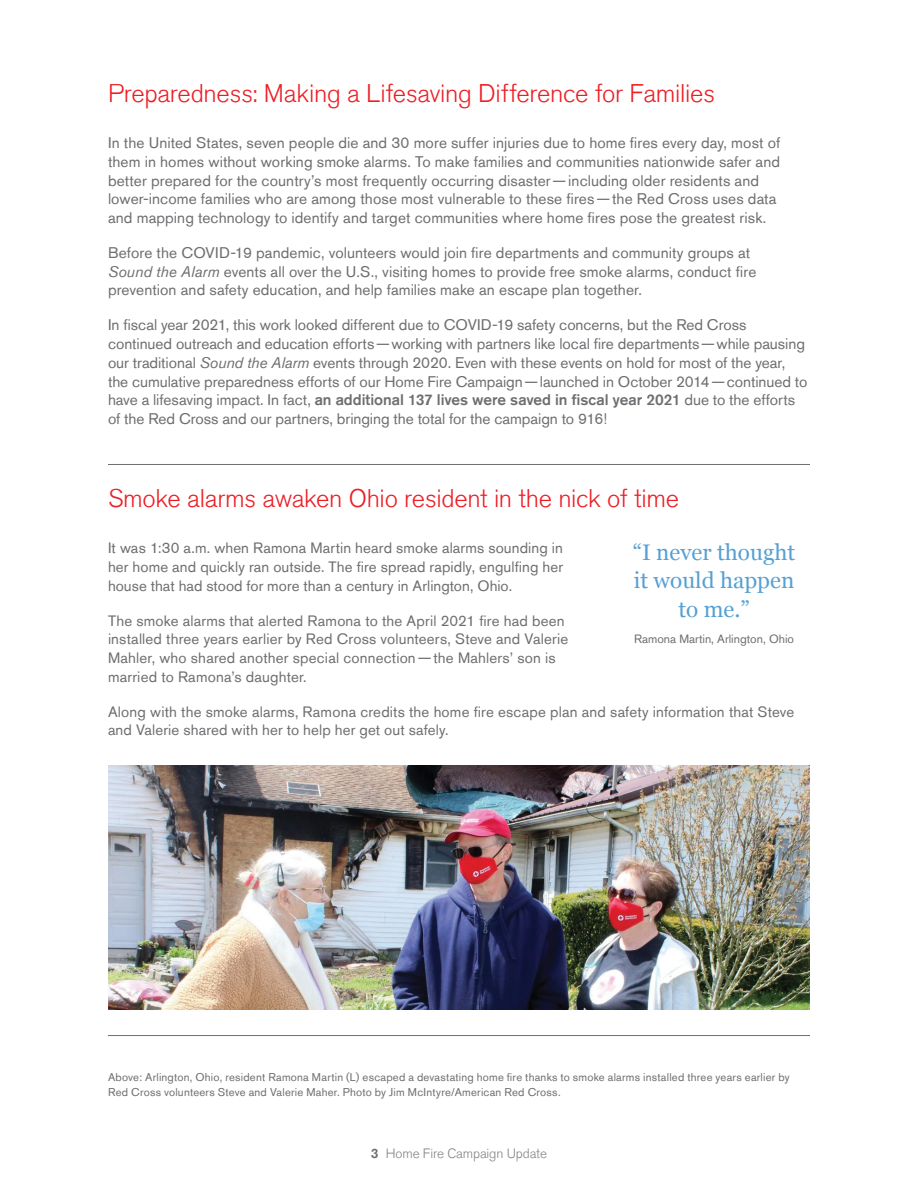
<style>
.page{position:relative;width:918px;height:1188px;background:#fff}
.page>*{position:absolute;margin:0;border:0;box-sizing:border-box;transform-origin:0 0}
.t1{font:300 25.5px "Akzidenz Grotesk Std";letter-spacing:-.01em;color:#ed1d24}
.Body_Text{font:22.5px/28.5px "Georgia";color:#56a0d3;text-align:center}
.Body_Text-2{font:15.3px/18.8px "Akzidenz Grotesk Std";letter-spacing:.005em;color:#6d6e71}
.Body_Text-3{font:15px/18.8px "Akzidenz Grotesk Std";letter-spacing:.01em;color:#6d6e71}
.t2{font:300 13.5px "Akzidenz Grotesk Std";letter-spacing:-.01em;color:#818386}
.Body_Text-4{font:12px "Akzidenz Grotesk Std";color:#6d6e71}
.t3{font:11.25px/15px "Akzidenz Grotesk Std";letter-spacing:.02em;color:#6d6e71}
.s1{font-style:italic}
.s2{font-weight:500}
.s3{font-size:15.3px}
.s4{font-weight:500;color:#6d6e71}
</style>
<div class="page">
<img style="left:108px;top:765px;width:702px;height:244px">
<hr style="left:108px;top:464px;width:702px;height:1px;background:#6d6e71">
<hr style="left:108px;top:1035px;width:702px;height:1px;background:#6d6e71">
<p class="t1" style="left:108px;top:79px;width:609px">Preparedness: Making a Lifesaving Difference for Families</p>
<p class="Body_Text-2" style="left:108px;top:133px;width:674px">In the United States, seven people die and 30 more suffer injuries due to home fires every day, most of them in homes without working smoke alarms. To make families and communities nationwide safer and better prepared for the country’s most frequently occurring disaster—including older residents and lower-income families who are among those most vulnerable to these fires—the Red Cross uses data and mapping technology to identify and target communities where home fires pose the greatest risk.</p>
<p class="Body_Text-2" style="left:108px;top:243px;width:650px">Before the COVID-19 pandemic, volunteers would join fire departments and community groups at<br><span class="s1">Sound the Alarm</span> events all over the U.S., visiting homes to provide free smoke alarms, conduct fire prevention and safety education, and help families make an escape plan together.</p>
<p class="Body_Text-2" style="left:108px;top:316px;width:701px">In fiscal year 2021, this work looked different due to COVID-19 safety concerns, but the Red Cross continued outreach and education efforts—working with partners like local fire departments—while pausing our traditional <span class="s1">Sound the Alarm</span> events through 2020. Even with these events on hold for most of the year, the cumulative preparedness efforts of our Home Fire Campaign—launched in October 2014—continued to have a lifesaving impact. In fact, <span class="s2">an additional 137 lives were saved in fiscal year 2021</span> due to the efforts of the Red Cross and our partners, bringing the total for the campaign to 916!</p>
<p class="t1" style="left:108px;top:484px;width:573px">Smoke alarms awaken Ohio resident in the nick of time</p>
<p class="Body_Text-3" style="left:108px;top:538px;width:457px;text-align:justify">It was 1:30 a.m. when Ramona Martin heard smoke alarms sounding in her home and quickly ran outside. The fire spread rapidly, engulfing her house that had stood for more than a century in Arlington, Ohio.</p>
<p class="Body_Text-3" style="left:108px;top:611px;width:462px">The smoke alarms that alerted Ramona to the April 2021 fire had been installed three years earlier by Red Cross volunteers, Steve and Valerie Mahler, who shared another special connection<span class="s3">—</span>the Mahlers’ son is married to Ramona’s daughter.</p>
<p class="Body_Text-3" style="left:108px;top:702px;width:688px">Along with the smoke alarms, Ramona credits the home fire escape plan and safety information that Steve and Valerie shared with her to help her get out safely.</p>
<p class="Body_Text" style="left:633px;top:537px;width:164px">“I never thought it would happen to me.”</p>
<p class="Body_Text-4" style="left:634px;top:632px;width:161px">Ramona Martin, Arlington, Ohio</p>
<p class="t3" style="left:108px;top:1069px;width:683px">Above: Arlington, Ohio, resident Ramona Martin (L) escaped a devastating home fire thanks to smoke alarms installed three years earlier by<br>Red Cross volunteers Steve and Valerie Maher. Photo by Jim McIntyre/American Red Cross.</p>
<p class="t2" style="left:371px;top:1146px;width:178px"><span class="s4">3</span> Home Fire Campaign Update</p>
</div>
